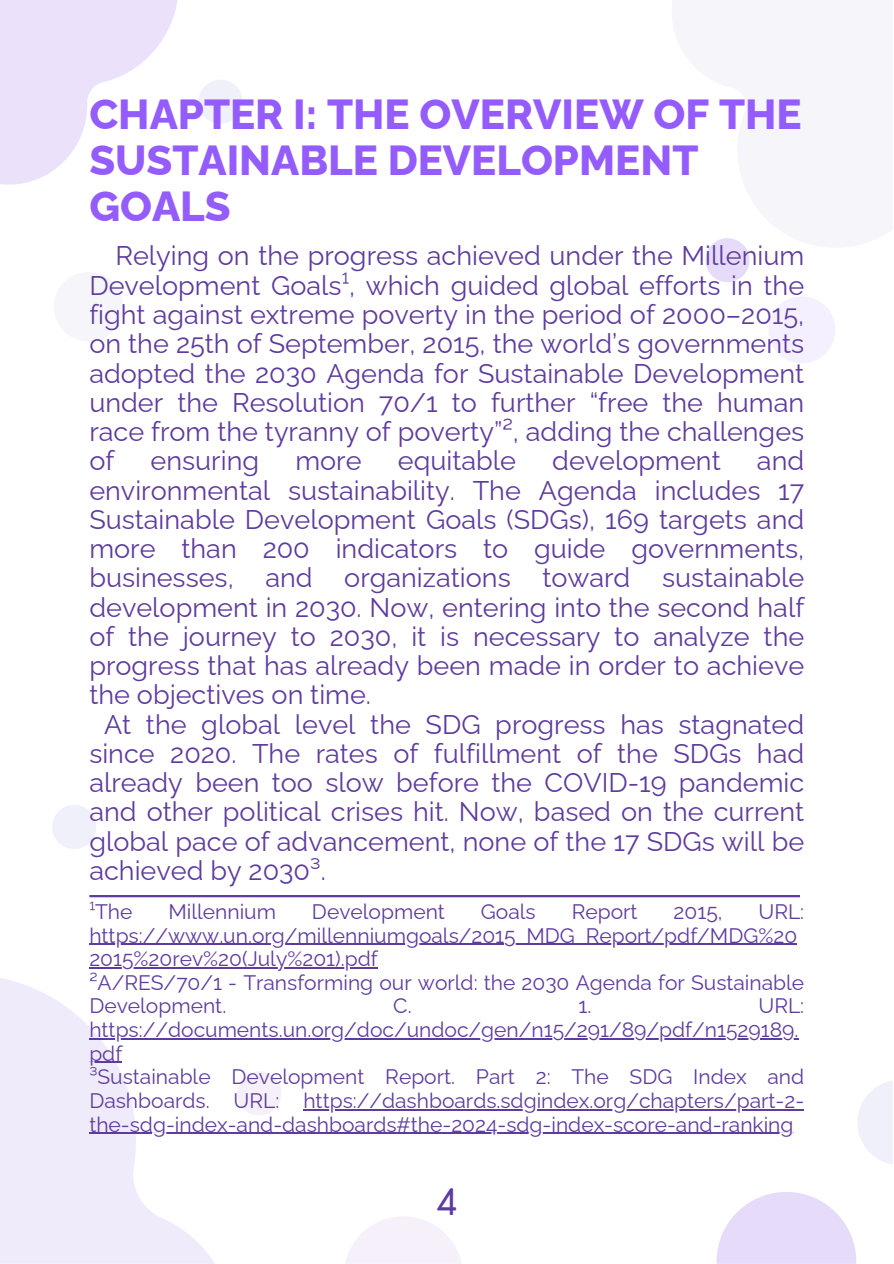
<style>
.page{position:relative;width:894px;height:1264px;background:#fff}
.page>*{position:absolute;margin:0;border:0;box-sizing:border-box;transform-origin:0 0}
.t1{font:800 42px/46.2px "Raleway";color:#945cfd}
.t2{font:36px "Coco Gothic";color:#5e3b9f}
.t3{font:27px/29.2px "Raleway";color:#5e3b9f;text-align:justify}
.t4{font:21px/23.7px "Raleway";color:#5e3b9f}
</style>
<div class="page">
<img style="left:0;top:0;width:892px;height:1263px">
<hr style="left:89px;top:895px;width:710px;height:2px;background:#5e3b9f">
<hr style="left:89px;top:943px;width:708px;height:1px;background:#5e3b9f">
<hr style="left:89px;top:967px;width:288px;height:1px;background:#5e3b9f">
<hr style="left:89px;top:1038px;width:709px;height:1px;background:#5e3b9f">
<hr style="left:89px;top:1061px;width:33px;height:1px;background:#5e3b9f">
<hr style="left:303px;top:1109px;width:501px;height:1px;background:#5e3b9f">
<hr style="left:89px;top:1132px;width:704px;height:1px;background:#5e3b9f">
<p class="t1" style="left:89px;top:91px;width:713px">CHAPTER I: THE OVERVIEW OF THE<br>SUSTAINABLE DEVELOPMENT<br>GOALS</p>
<h1 class="t3" style="left:89px;top:241px;width:716px;text-indent:26px">Relying on the progress achieved under the Millenium Development Goals¹, which guided global efforts in the fight against extreme poverty in the period of 2000–2015, on the 25th of September, 2015, the world’s governments adopted the 2030 Agenda for Sustainable Development under the Resolution 70/1 to further “free the human race from the tyranny of poverty”², adding the challenges of</h1>
<h1 class="t3" style="left:150px;top:446px;width:110px">ensuring</h1>
<h1 class="t3" style="left:295px;top:446px;width:68px">more</h1>
<h1 class="t3" style="left:398px;top:446px;width:120px">equitable</h1>
<h1 class="t3" style="left:552px;top:446px;width:170px">development</h1>
<h1 class="t3" style="left:756px;top:446px;width:49px">and</h1>
<h1 class="t3" style="left:89px;top:475px;width:716px">environmental sustainability. The Agenda includes 17</h1>
<h1 class="t3" style="left:89px;top:504px;width:716px">Sustainable Development Goals (SDGs), 169 targets and</h1>
<h1 class="t3" style="left:89px;top:534px;width:716px">more than 200 indicators to guide governments,</h1>
<h1 class="t3" style="left:89px;top:563px;width:716px">businesses, and organizations toward sustainable</h1>
<h1 class="t3" style="left:89px;top:592px;width:716px">development in 2030. Now, entering into the second half</h1>
<h1 class="t3" style="left:89px;top:621px;width:716px">of the journey to 2030, it is necessary to analyze the</h1>
<h1 class="t3" style="left:89px;top:651px;width:716px">progress that has already been made in order to achieve</h1>
<h1 class="t3" style="left:89px;top:680px;width:283px">the objectives on time.</h1>
<h1 class="t3" style="left:104px;top:709px;width:701px">At the global level the SDG progress has stagnated</h1>
<h1 class="t3" style="left:89px;top:738px;width:716px">since 2020. The rates of fulfillment of the SDGs had</h1>
<h1 class="t3" style="left:89px;top:768px;width:716px">already been too slow before the COVID-19 pandemic</h1>
<h1 class="t3" style="left:89px;top:797px;width:716px">and other political crises hit. Now, based on the current</h1>
<h1 class="t3" style="left:89px;top:826px;width:716px">global pace of advancement, none of the 17 SDGs will be</h1>
<h1 class="t3" style="left:89px;top:855px;width:238px">achieved by 2030³.</h1>
<p class="t4" style="left:89px;top:899px;width:45px">¹The</p>
<p class="t4" style="left:168px;top:899px;width:109px">Millennium</p>
<p class="t4" style="left:312px;top:899px;width:134px">Development</p>
<p class="t4" style="left:481px;top:899px;width:56px">Goals</p>
<p class="t4" style="left:571px;top:899px;width:67px">Report</p>
<p class="t4" style="left:673px;top:899px;width:50px">2015,</p>
<p class="t4" style="left:758px;top:899px;width:47px">URL:</p>
<p class="t4" style="left:89px;top:923px;width:709px">https://www.un.org/millenniumgoals/2015_MDG_Report/pdf/MDG%20</p>
<p class="t4" style="left:89px;top:946px;width:716px">2015%20rev%20(July%201).pdf<br>²A/RES/70/1 - Transforming our world: the 2030 Agenda for Sustainable<br>Development.</p>
<p class="t4" style="left:393px;top:994px;width:20px">C.</p>
<p class="t4" style="left:578px;top:994px;width:14px">1.</p>
<p class="t4" style="left:89px;top:994px;width:716px;text-indent:669px">URL: https://documents.un.org/doc/undoc/gen/n15/291/89/pdf/n1529189. pdf<br>³Sustainable Development Report. Part 2: The SDG Index and Dashboards. URL: https://dashboards.sdgindex.org/chapters/part-2- the-sdg-index-and-dashboards#the-2024-sdg-index-score-and-ranking</p>
<h2 class="t2" style="left:435px;top:1188px;width:24px">4</h2>
</div>
